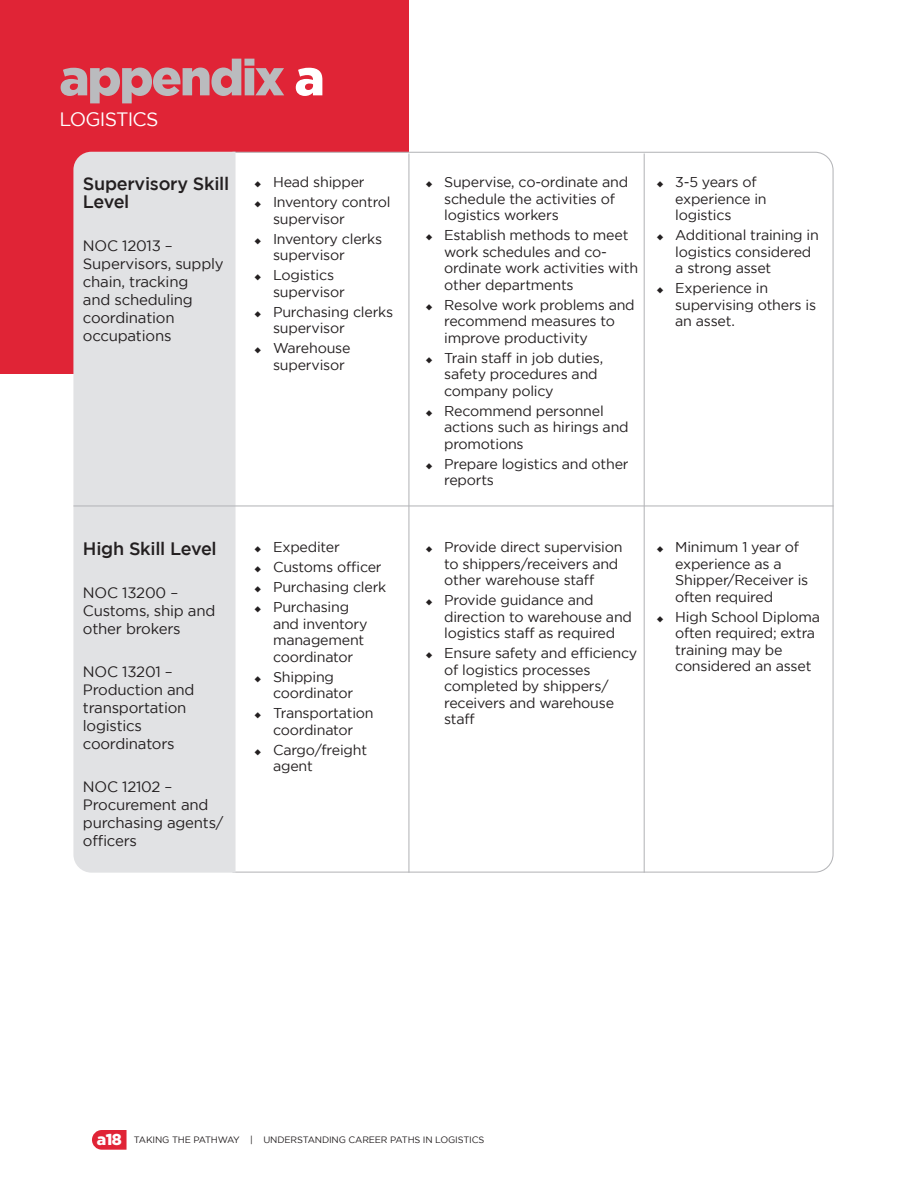
<style>
.page{position:relative;width:918px;height:1188px;background:#fff}
.page>*{position:absolute;margin:0;border:0;box-sizing:border-box;transform-origin:0 0}
.t1{font:900 50.4px "Gotham";letter-spacing:-.04em;color:#babbbe}
.t2{font:19.35px "Gotham";letter-spacing:-.04em;color:#fff}
.COPY_Bullets{font:500 18px/18px "Gotham";letter-spacing:-.015em;color:#231f20}
.t3{font:900 15.75px "Gotham";color:#fff}
.COPY_Bullets-2{font:15px/18px "Gotham";letter-spacing:-.015em;color:#231f20}
.t4{font:14.25px/16.5px "Gotham";letter-spacing:-.015em;color:#231f20}
.t5{font:9.3px "Gotham";letter-spacing:-.015em;color:#231f20}
.s1{color:#fff}
</style>
<div class="page">
<div style="left:0;top:0;width:408px;height:374px;background:#e02436"></div>
<svg style="left:232px;top:151px;width:602px;height:722px"></svg>
<div style="left:73px;top:152px;width:163px;height:721px;background:#e1e2e4"></div>
<hr style="left:73px;top:505px;width:761px;height:1px;background:#b4b5b8">
<hr style="left:408px;top:154px;width:1px;height:719px;background:#b4b5b8">
<hr style="left:644px;top:154px;width:1px;height:719px;background:#b4b5b8">
<svg style="left:92px;top:1130px;width:35px;height:20px"></svg>
<svg style="left:255px;top:182px;width:6px;height:6px"></svg>
<svg style="left:255px;top:202px;width:6px;height:6px"></svg>
<svg style="left:255px;top:238px;width:6px;height:6px"></svg>
<svg style="left:255px;top:275px;width:6px;height:6px"></svg>
<svg style="left:255px;top:311px;width:6px;height:6px"></svg>
<svg style="left:255px;top:348px;width:6px;height:6px"></svg>
<svg style="left:426px;top:182px;width:6px;height:6px"></svg>
<svg style="left:426px;top:235px;width:6px;height:6px"></svg>
<svg style="left:426px;top:304px;width:6px;height:6px"></svg>
<svg style="left:426px;top:357px;width:6px;height:6px"></svg>
<svg style="left:426px;top:410px;width:6px;height:6px"></svg>
<svg style="left:426px;top:463px;width:6px;height:6px"></svg>
<svg style="left:657px;top:182px;width:6px;height:6px"></svg>
<svg style="left:657px;top:235px;width:6px;height:6px"></svg>
<svg style="left:657px;top:288px;width:6px;height:6px"></svg>
<svg style="left:255px;top:546px;width:6px;height:6px"></svg>
<svg style="left:255px;top:566px;width:6px;height:6px"></svg>
<svg style="left:255px;top:586px;width:6px;height:6px"></svg>
<svg style="left:255px;top:606px;width:6px;height:6px"></svg>
<svg style="left:255px;top:676px;width:6px;height:6px"></svg>
<svg style="left:255px;top:712px;width:6px;height:6px"></svg>
<svg style="left:255px;top:749px;width:6px;height:6px"></svg>
<svg style="left:426px;top:546px;width:6px;height:6px"></svg>
<svg style="left:426px;top:599px;width:6px;height:6px"></svg>
<svg style="left:426px;top:652px;width:6px;height:6px"></svg>
<svg style="left:657px;top:546px;width:6px;height:6px"></svg>
<svg style="left:657px;top:616px;width:6px;height:6px"></svg>
<p class="t1" style="left:59px;top:48px;width:267px">appendix <span class="s1">a</span></p>
<p class="t2" style="left:59px;top:108px;width:101px">LOGISTICS</p>
<p class="COPY_Bullets" style="left:83px;top:174px;width:148px">Supervisory Skill<br>Level</p>
<p class="COPY_Bullets-2" style="left:83px;top:237px;width:142px">NOC 12013 –<br>Supervisors, supply chain, tracking<br>and scheduling coordination occupations</p>
<p class="t4" style="left:273px;top:174px;width:93px">Head shipper</p>
<p class="t4" style="left:273px;top:194px;width:119px">Inventory control supervisor</p>
<p class="t4" style="left:273px;top:230px;width:111px">Inventory clerks supervisor</p>
<p class="t4" style="left:273px;top:267px;width:73px">Logistics supervisor</p>
<p class="t4" style="left:273px;top:303px;width:122px">Purchasing clerks supervisor</p>
<p class="t4" style="left:273px;top:340px;width:79px">Warehouse supervisor</p>
<p class="COPY_Bullets" style="left:83px;top:539px;width:135px">High Skill Level</p>
<p class="COPY_Bullets-2" style="left:83px;top:583px;width:134px">NOC 13200 –<br>Customs, ship and other brokers</p>
<p class="COPY_Bullets-2" style="left:83px;top:662px;width:113px">NOC 13201 –<br>Production and transportation logistics coordinators</p>
<p class="COPY_Bullets-2" style="left:83px;top:777px;width:142px">NOC 12102 –<br>Procurement and purchasing agents/ officers</p>
<p class="t4" style="left:273px;top:539px;width:68px">Expediter</p>
<p class="t4" style="left:273px;top:559px;width:110px">Customs officer</p>
<p class="t4" style="left:273px;top:579px;width:115px">Purchasing clerk</p>
<p class="t4" style="left:273px;top:599px;width:96px">Purchasing and inventory management coordinator</p>
<p class="t4" style="left:273px;top:668px;width:82px">Shipping coordinator</p>
<p class="t4" style="left:273px;top:705px;width:102px">Transportation coordinator</p>
<p class="t4" style="left:273px;top:741px;width:96px">Cargo/freight agent</p>
<p class="t4" style="left:444px;top:174px;width:186px">Supervise, co-ordinate and schedule the activities of logistics workers</p>
<p class="t4" style="left:444px;top:227px;width:195px">Establish methods to meet work schedules and co&shy;ordinate work activities with other departments</p>
<p class="t4" style="left:444px;top:296px;width:192px">Resolve work problems and recommend measures to improve productivity</p>
<p class="t4" style="left:444px;top:349px;width:161px">Train staff in job duties, safety procedures and company policy</p>
<p class="t4" style="left:444px;top:402px;width:186px">Recommend personnel actions such as hirings and promotions</p>
<p class="t4" style="left:444px;top:455px;width:186px">Prepare logistics and other reports</p>
<p class="t4" style="left:444px;top:539px;width:180px">Provide direct supervision to shippers/receivers and other warehouse staff</p>
<p class="t4" style="left:444px;top:592px;width:189px">Provide guidance and direction to warehouse and logistics staff as required</p>
<p class="t4" style="left:444px;top:645px;width:195px">Ensure safety and efficiency of logistics processes completed by shippers/ receivers and warehouse staff</p>
<p class="t4" style="left:675px;top:174px;width:93px">3-5 years of experience in logistics</p>
<p class="t4" style="left:675px;top:227px;width:145px">Additional training in logistics considered a strong asset</p>
<p class="t4" style="left:675px;top:280px;width:142px">Experience in supervising others is an asset.</p>
<p class="t4" style="left:675px;top:539px;width:135px">Minimum 1 year of experience as a<br>Shipper/Receiver is often required</p>
<p class="t4" style="left:675px;top:608px;width:146px">High School Diploma often required; extra training may be considered an asset</p>
<p class="t3" style="left:97px;top:1131px;width:26px">a18</p>
<p class="t5" style="left:134px;top:1135px;width:352px">TAKING THE PATHWAY | UNDERSTANDING CAREER PATHS IN LOGISTICS</p>
</div>
